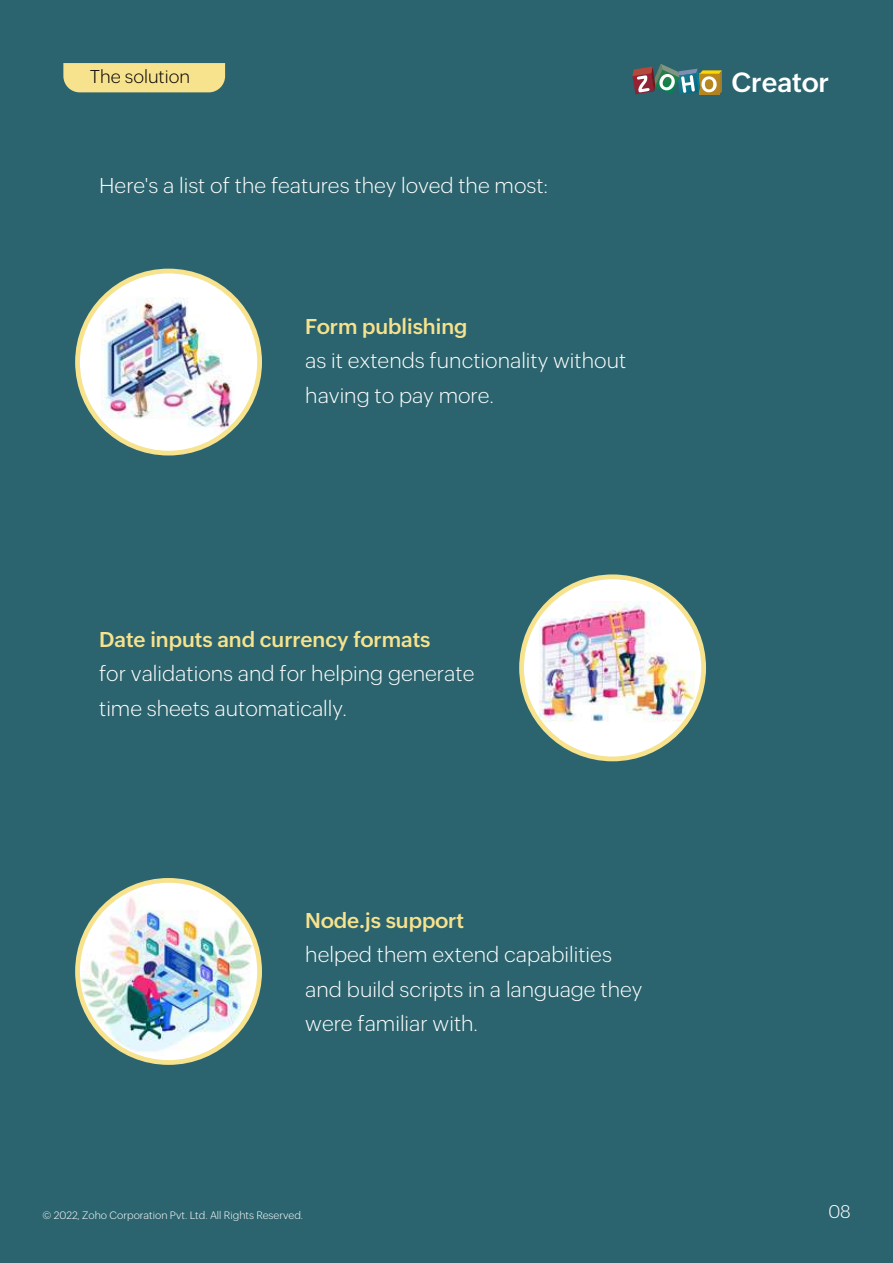
<style>
.page{position:relative;width:893px;height:1263px;background:#2b646e}
.page>*{position:absolute;margin:0;border:0;box-sizing:border-box;transform-origin:0 0}
.t1{font:600 27.15px "Zoho Puvi";color:#fff}
.t2{font:300 21px/34.5px "Zoho Puvi";color:#fff}
.t3{font:600 21px "Zoho Puvi";color:#f7e28d}
.t4{font:300 18px "Zoho Puvi";color:#000}
.t5{font:300 18px "Zoho Puvi";color:#fff}
.t6{font:300 10.5px "Zoho Puvi";color:#fff}
</style>
<div class="page">
<div style="left:75px;top:269px;width:187px;height:186px;background:#f7e28d;border-radius:50%"></div>
<div style="left:63px;top:63px;width:162px;height:29px;background:#f7e28d"></div>
<svg style="left:632px;top:64px;width:90px;height:31px"></svg>
<div style="left:80px;top:273px;width:177px;height:178px;background:#fff;border-radius:50%"></div>
<img style="left:102px;top:280px;width:132px;height:157px">
<svg style="left:519px;top:574px;width:187px;height:187px;background:#eddd90"></svg>
<div style="left:524px;top:579px;width:177px;height:177px;background:#fff;border-radius:50%"></div>
<img style="left:539px;top:601px;width:156px;height:123px">
<svg style="left:75px;top:878px;width:187px;height:187px"></svg>
<div style="left:80px;top:883px;width:177px;height:177px;background:#fff;border-radius:50%"></div>
<img style="left:80px;top:894px;width:177px;height:161px">
<p class="t4" style="left:90px;top:63px;width:102px">The solution</p>
<p class="t2" style="left:99px;top:167px;width:451px">Here's a list of the features they loved the most:</p>
<p class="t3" style="left:305px;top:310px;width:164px">Form publishing</p>
<p class="t2" style="left:305px;top:342px;width:322px">as it extends functionality without having to pay more.</p>
<p class="t3" style="left:99px;top:623px;width:333px">Date inputs and currency formats</p>
<p class="t2" style="left:99px;top:655px;width:377px">for validations and for helping generate time sheets automatically.</p>
<p class="t3" style="left:305px;top:904px;width:160px">Node.js support</p>
<p class="t2" style="left:305px;top:936px;width:339px">helped them extend capabilities and build scripts in a language they were familiar with.</p>
<p class="t1" style="left:731px;top:62px;width:99px">Creator</p>
<p class="t6" style="left:43px;top:1208px;width:262px">© 2022, Zoho Corporation Pvt. Ltd. All Rights Reserved.</p>
<p class="t5" style="left:828px;top:1198px;width:24px">08</p>
</div>
